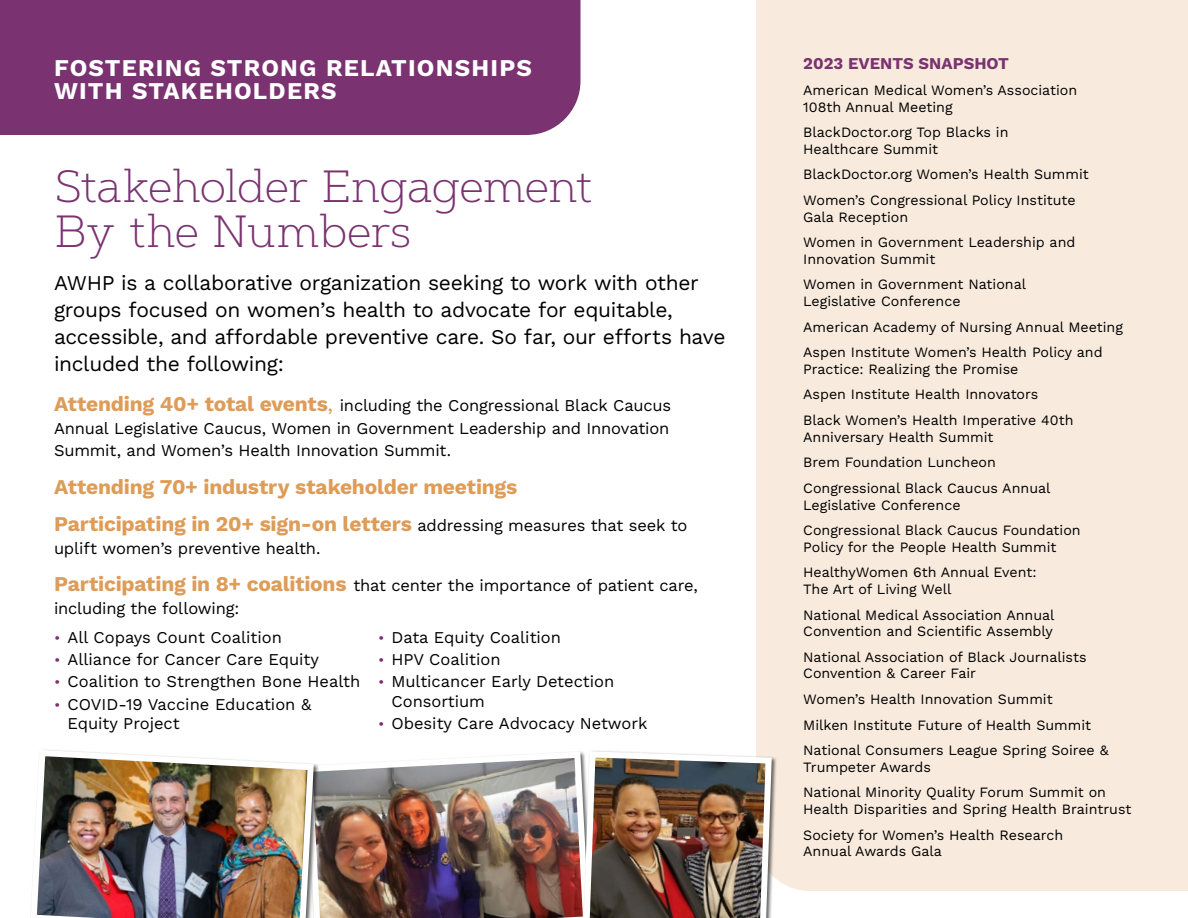
<style>
.page{position:relative;width:1188px;height:918px;background:#fff}
.page>*{position:absolute;margin:0;border:0;box-sizing:border-box;transform-origin:0 0}
.t1{font:200 45px/45px "Artegra Slab";letter-spacing:-.04em;color:#7a3370}
.t2{font:700 24px/22.5px "Work Sans";letter-spacing:.05em;color:#fff}
.t3{font:21px/27px "Work Sans";letter-spacing:-.015em;color:#000}
.t4{font:700 21px/37.5px "Work Sans";letter-spacing:-.01em;color:#de9c59}
.t5{font:16.5px/22.5px "Work Sans";letter-spacing:-.005em;color:#000}
.t6{font:700 16.5px "Work Sans";color:#7a3370}
.t7{font:14.25px/25.7px "Work Sans";color:#000}
.s1{font-weight:700;font-size:21px;color:#de9c59}
.s2{font-size:21px;color:#de9c59}
.s3{font-weight:400;font-size:16.5px;color:#000}
.s4{font-size:15px;color:#7a3370}
</style>
<div class="page">
<div style="left:756px;top:0;width:432px;height:891px;background:#f8ebde"></div>
<div style="left:0;top:0;width:580px;height:135px;background:#7a3370"></div>
<img style="left:319px;top:758px;width:261px;height:160px">
<img style="left:37px;top:750px;width:280px;height:168px">
<img style="left:580px;top:748px;width:195px;height:170px">
<h2 class="t2" style="left:54px;top:56px;width:480px">FOSTERING STRONG RELATIONSHIPS<br>WITH STAKEHOLDERS</h2>
<h1 class="t1" style="left:54px;top:163px;width:540px">Stakeholder Engagement<br>By the Numbers</h1>
<h3 class="t3" style="left:54px;top:268px;width:673px">AWHP is a collaborative organization seeking to work with other groups focused on women’s health to advocate for equitable, accessible, and affordable preventive care. So far, our efforts have included the following:</h3>
<p class="t5" style="left:54px;top:393px;width:619px"><span class="s1">Attending 40+ total events</span><span class="s2">,</span> including the Congressional Black Caucus<br>Annual Legislative Caucus, Women in Government Leadership and Innovation<br>Summit, and Women’s Health Innovation Summit.</p>
<h3 class="t4" style="left:54px;top:467px;width:635px">Attending 70+ industry stakeholder meetings<br>Participating in 20+ sign-on letters <span class="s3">addressing measures that seek to</span></h3>
<p class="t5" style="left:54px;top:536px;width:268px">uplift women’s preventive health.</p>
<p class="t5" style="left:54px;top:573px;width:645px"><span class="s1">Participating in 8+ coalitions</span> that center the importance of patient care, including the following:</p>
<p class="t5" style="left:54px;top:626px;width:230px"><span class="s4">•</span> All Copays Count Coalition</p>
<p class="t5" style="left:54px;top:648px;width:267px"><span class="s4">•</span> Alliance for Cancer Care Equity</p>
<p class="t5" style="left:54px;top:670px;width:308px"><span class="s4">•</span> Coalition to Strengthen Bone Health</p>
<p class="t5" style="left:68px;top:694px;width:245px;line-height:19.5px;text-indent:-14px"><span class="s4">•</span> COVID-19 Vaccine Education &amp;<br>Equity Project</p>
<p class="t5" style="left:378px;top:626px;width:185px"><span class="s4">•</span> Data Equity Coalition</p>
<p class="t5" style="left:378px;top:648px;width:124px"><span class="s4">•</span> HPV Coalition</p>
<p class="t5" style="left:392px;top:671px;width:224px;line-height:19.5px;text-indent:-14px"><span class="s4">•</span> Multicancer Early Detection<br>Consortium</p>
<p class="t5" style="left:378px;top:712px;width:271px"><span class="s4">•</span> Obesity Care Advocacy Network</p>
<p class="t6" style="left:803px;top:51px;width:207px">2023 EVENTS SNAPSHOT</p>
<p class="t7" style="left:803px;top:81px;width:275px;line-height:16.5px">American Medical Women’s Association<br>108th Annual Meeting</p>
<p class="t7" style="left:803px;top:124px;width:207px;line-height:16.5px">BlackDoctor.org Top Blacks in<br>Healthcare Summit</p>
<p class="t7" style="left:803px;top:161px;width:287px">BlackDoctor.org Women’s Health Summit<br>Women’s Congressional Policy Institute</p>
<p class="t7" style="left:803px;top:203px;width:274px">Gala Reception<br>Women in Government Leadership and</p>
<p class="t7" style="left:803px;top:245px;width:224px">Innovation Summit<br>Women in Government National</p>
<p class="t7" style="left:803px;top:288px;width:321px">Legislative Conference<br>American Academy of Nursing Annual Meeting<br>Aspen Institute Women’s Health Policy and</p>
<p class="t7" style="left:803px;top:356px;width:272px">Practice: Realizing the Promise<br>Aspen Institute Health Innovators<br>Black Women’s Health Imperative 40th</p>
<p class="t7" style="left:803px;top:423px;width:249px">Anniversary Health Summit<br>Brem Foundation Luncheon<br>Congressional Black Caucus Annual</p>
<p class="t7" style="left:803px;top:491px;width:279px">Legislative Conference<br>Congressional Black Caucus Foundation</p>
<p class="t7" style="left:803px;top:533px;width:255px">Policy for the People Health Summit<br>HealthyWomen 6th Annual Event:</p>
<p class="t7" style="left:803px;top:576px;width:253px">The Art of Living Well<br>National Medical Association Annual</p>
<p class="t7" style="left:803px;top:618px;width:285px">Convention and Scientific Assembly<br>National Association of Black Journalists</p>
<p class="t7" style="left:803px;top:660px;width:307px">Convention &amp; Career Fair<br>Women’s Health Innovation Summit<br>Milken Institute Future of Health Summit National Consumers League Spring Soiree &amp;</p>
<p class="t7" style="left:803px;top:753px;width:304px">Trumpeter Awards<br>National Minority Quality Forum Summit on</p>
<p class="t7" style="left:803px;top:796px;width:330px">Health Disparities and Spring Health Braintrust<br>Society for Women’s Health Research</p>
<p class="t7" style="left:803px;top:838px;width:140px">Annual Awards Gala</p>
</div>
